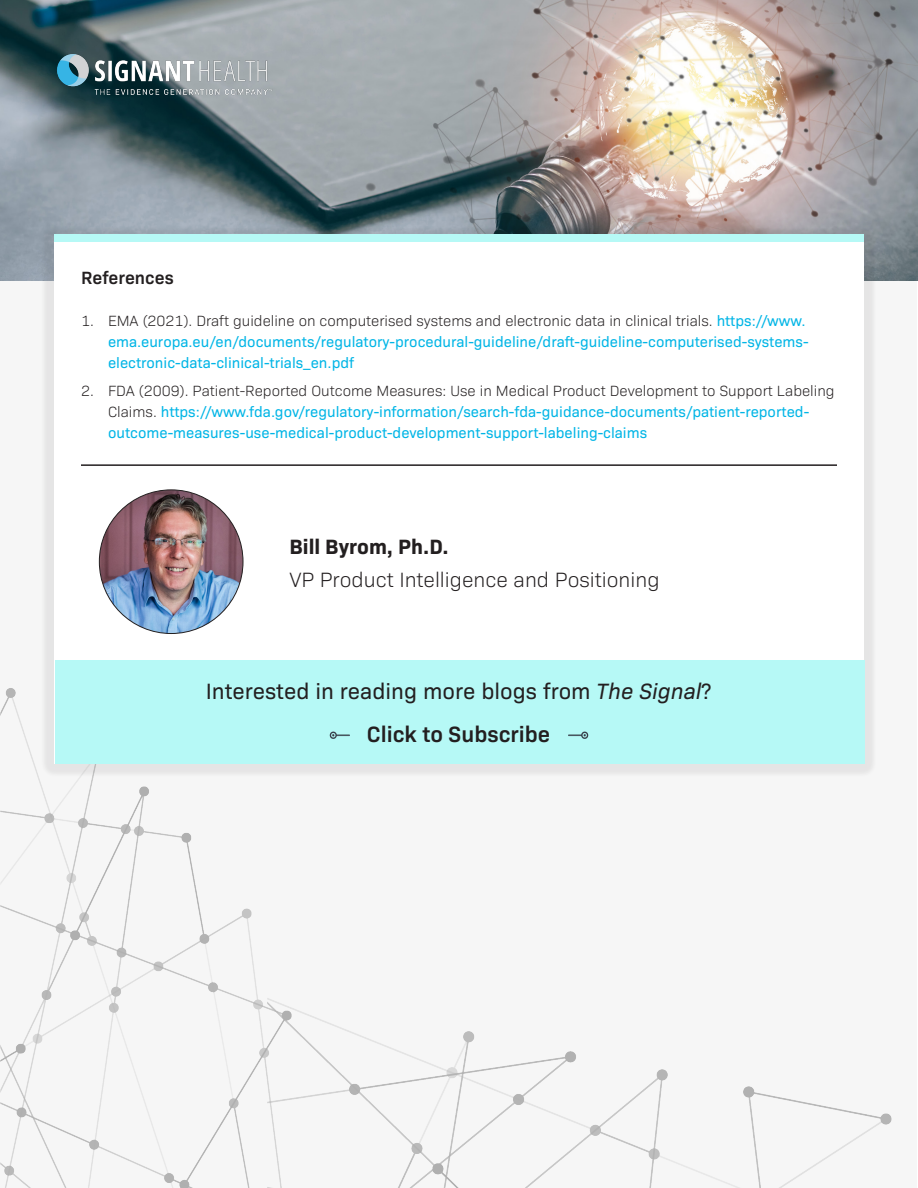
<style>
.page{position:relative;width:918px;height:1188px;background:#fff}
.page>*{position:absolute;margin:0;border:0;box-sizing:border-box;transform-origin:0 0}
.t1{font:22.5px "Bio Sans";color:#231f20}
.t2{font:600 22.5px "Bio Sans";color:#231f20}
.t3{font:300 21px "Bio Sans";color:#231f20}
.t4{font:700 21px "Bio Sans";color:#231f20}
.t5{font:600 18px "Bio Sans";color:#231f20}
.t6{font:15px/21px "Bio Sans";color:#00b5e6}
.s1{font-weight:300;color:#231f20}
.s2{font-style:italic}
</style>
<div class="page">
<div style="left:0;top:269px;width:916px;height:919px;background:#f6f6f6"></div>
<img style="left:0;top:688px;width:892px;height:500px">
<img style="left:0;top:0;width:918px;height:281px">
<img style="left:54px;top:54px;width:219px;height:41px">
<div style="left:40px;top:226px;width:837px;height:551px;background:#231f20;opacity:.08"></div>
<div style="left:54px;top:240px;width:809px;height:523px;background:#fff"></div>
<div style="left:54px;top:234px;width:809px;height:8px;background:#b6f9f6"></div>
<div style="left:55px;top:660px;width:810px;height:103px;background:#b6f9f6"></div>
<img style="left:568px;top:732px;width:21px;height:7px">
<img style="left:329px;top:732px;width:21px;height:7px">
<hr style="left:81px;top:464px;width:756px;height:2px;background:#231f20">
<img style="left:99px;top:490px;width:144px;height:144px;border-radius:72px">
<p class="t5" style="left:81px;top:264px;width:94px">References</p>
<p class="t6" style="left:108px;top:309px;width:702px;text-indent:-27px"><span class="s1">1. EMA (2021). Draft guideline on computerised systems and electronic data in clinical trials.</span> https://www. ema.europa.eu/en/documents/regulatory-procedural-guideline/draft-guideline-computerised-systems&shy;electronic-data-clinical-trials_en.pdf</p>
<p class="t6" style="left:108px;top:379px;width:728px;text-indent:-27px"><span class="s1">2. FDA (2009). Patient-Reported Outcome Measures: Use in Medical Product Development to Support Labeling<br>Claims.</span> https://www.fda.gov/regulatory-information/search-fda-guidance-documents/patient-reported&shy;outcome-measures-use-medical-product-development-support-labeling-claims</p>
<p class="t4" style="left:289px;top:531px;width:161px">Bill Byrom, Ph.D.</p>
<p class="t3" style="left:289px;top:565px;width:372px">VP Product Intelligence and Positioning</p>
<p class="t1" style="left:206px;top:675px;width:507px">Interested in reading more blogs from <span class="s2">The Signal</span>?</p>
<p class="t2" style="left:367px;top:717px;width:185px">Click to Subscribe</p>
</div>
